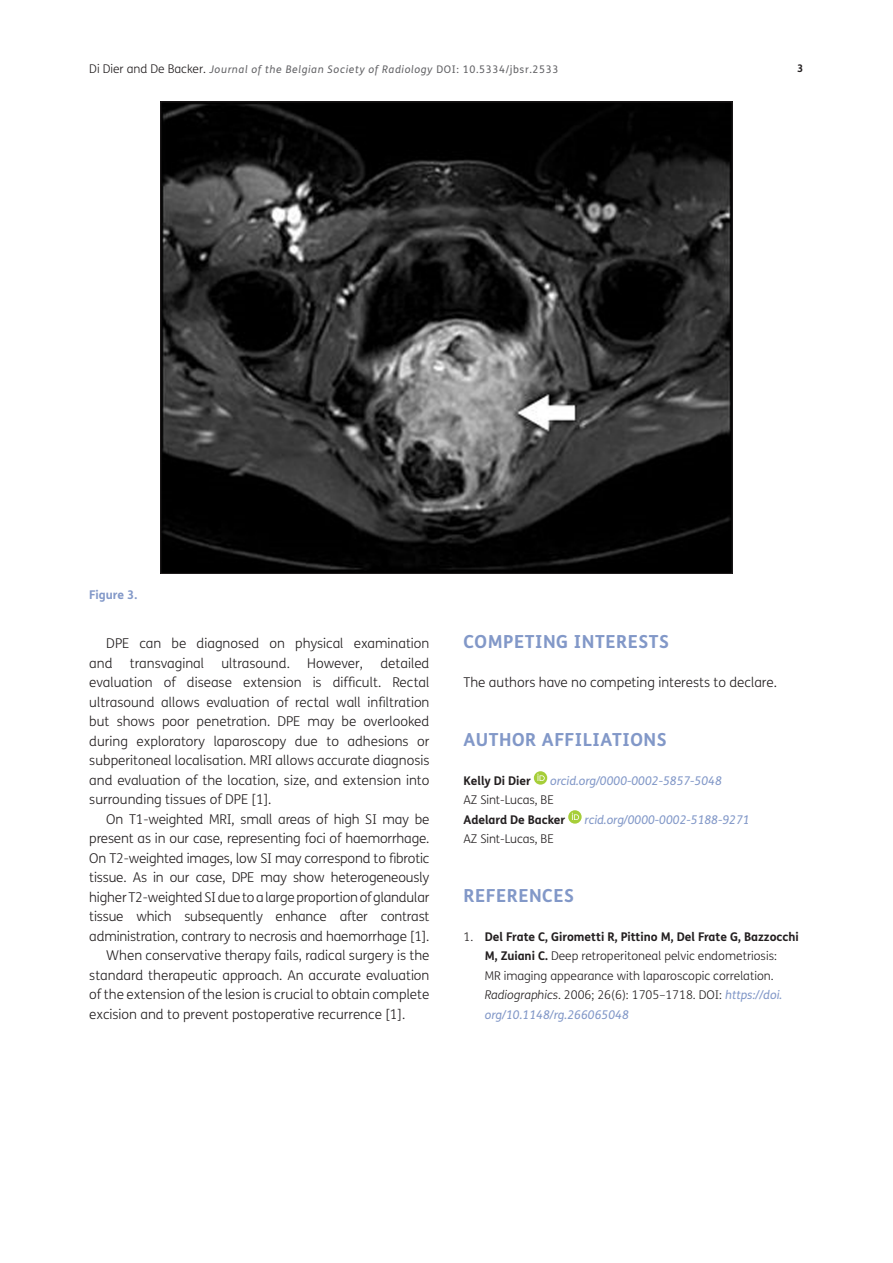
<style>
.page{position:relative;width:893px;height:1263px;background:#fff}
.page>*{position:absolute;margin:0;border:0;box-sizing:border-box;transform-origin:0 0}
.t1{font:700 18px "FS Me";letter-spacing:.03em;color:#8298c8}
.Body_Copy{font:300 13.5px/19.5px "FS Me";color:#231f20;text-align:justify}
.Body_Copy_-_1st_Para{font:300 13.5px "FS Me";color:#231f20}
.References{font:300 12px/19.5px "FS Me";color:#231f20}
.Meta{font:italic 12px/19.5px "FS Me";letter-spacing:-.005em;color:#8298c8}
.Meta-2{font:700 12px "FS Me";letter-spacing:-.005em;color:#231f20}
.Meta-3{font:300 12px "FS Me";letter-spacing:-.005em;color:#231f20}
.Figure_copy{font:700 12px "FS Me";color:#8298c8}
.t2{font:italic 10.5px "FS Me";letter-spacing:.06em;color:#636366}
.t3{font:700 10.5px "FS Me";color:#231f20}
.s1{font-weight:300;font-style:normal;font-size:12px;color:#231f20}
.s2{font-style:normal}
.s3{font-weight:300;font-style:normal;color:#231f20}
.s4{font-weight:700}
.s5{font-style:italic}
.s6{font-weight:400;font-style:italic;color:#8298c8}
</style>
<div class="page">
<div style="left:534px;top:771px;width:13px;height:14px;background:#a6ce39;border-radius:50%"></div>
<svg style="left:537px;top:774px;width:8px;height:7px"></svg>
<svg style="left:568px;top:810px;width:14px;height:14px"></svg>
<svg style="left:572px;top:813px;width:7px;height:7px"></svg>
<img style="left:162px;top:104px;width:569px;height:468px">
<p class="t2" style="left:89px;top:63px;width:471px"><span class="s1">Di Dier and De Backer.</span> Journal of the Belgian Society of Radiology <span class="s2">DOI: 10.5334/jbsr.2533</span></p>
<p class="t3" style="left:797px;top:61px;width:8px">3</p>
<p class="Figure_copy" style="left:89px;top:588px;width:49px">Figure 3.</p>
<p class="Body_Copy" style="left:89px;top:634px;width:342px;text-indent:17px">DPE can be diagnosed on physical examination and</p>
<p class="Body_Copy" style="left:89px;top:653px;width:342px;text-indent:291px">detailed evaluation of disease extension is difficult. Rectal ultrasound allows evaluation of rectal wall infiltration but shows poor penetration. DPE may be overlooked during exploratory laparoscopy due to adhesions or subperitoneal localisation. MRI allows accurate diagnosis and evaluation of the location, size, and extension into surrounding tissues of DPE [1].</p>
<p class="Body_Copy" style="left:89px;top:809px;width:342px;text-indent:17px">On T1-weighted MRI, small areas of high SI may be present as in our case, representing foci of haemorrhage.<br>On T2-weighted images, low SI may correspond to fibrotic tissue. As in our case, DPE may show heterogeneously higher T2-weighted SI due to a large proportion of glandular tissue which subsequently enhance after contrast administration, contrary to necrosis and haemorrhage [1].</p>
<p class="Body_Copy" style="left:89px;top:946px;width:342px;text-indent:17px">When conservative therapy fails, radical surgery is the standard therapeutic approach. An accurate evaluation of the extension of the lesion is crucial to obtain complete excision and to prevent postoperative recurrence [1].</p>
<p class="Body_Copy" style="left:130px;top:653px;width:76px">transvaginal</p>
<p class="Body_Copy" style="left:221px;top:653px;width:70px">ultrasound.</p>
<p class="Body_Copy" style="left:307px;top:653px;width:57px">However,</p>
<h1 class="t1" style="left:463px;top:630px;width:207px">COMPETING INTERESTS</h1>
<p class="Body_Copy_-_1st_Para" style="left:463px;top:675px;width:315px">The authors have no competing interests to declare.</p>
<h1 class="t1" style="left:463px;top:728px;width:205px">AUTHOR AFFILIATIONS</h1>
<p class="Meta-2" style="left:463px;top:773px;width:69px">Kelly Di Dier</p>
<p class="Meta" style="left:463px;top:771px;width:260px;text-indent:87px">orcid.org/0000-0002-5857-5048<br><span class="s3">AZ Sint-Lucas, BE</span></p>
<p class="Meta-2" style="left:463px;top:812px;width:103px">Adelard De Backer</p>
<p class="Meta" style="left:585px;top:810px;width:167px">rcid.org/0000-0002-5188-9271</p>
<p class="Meta-3" style="left:463px;top:832px;width:92px">AZ Sint-Lucas, BE</p>
<h1 class="t1" style="left:463px;top:884px;width:112px">REFERENCES</h1>
<p class="References" style="left:485px;top:927px;width:316px;text-indent:-21px">1. <span class="s4">Del Frate C, Girometti R, Pittino M, Del Frate G, Bazzocchi M, Zuiani C.</span> Deep retroperitoneal pelvic endometriosis:<br>MR imaging appearance with laparoscopic correlation.<br><span class="s5">Radiographics</span>. 2006; 26(6): 1705–1718. DOI: <span class="s6">https://doi. org/10.1148/rg.266065048</span></p>
</div>
